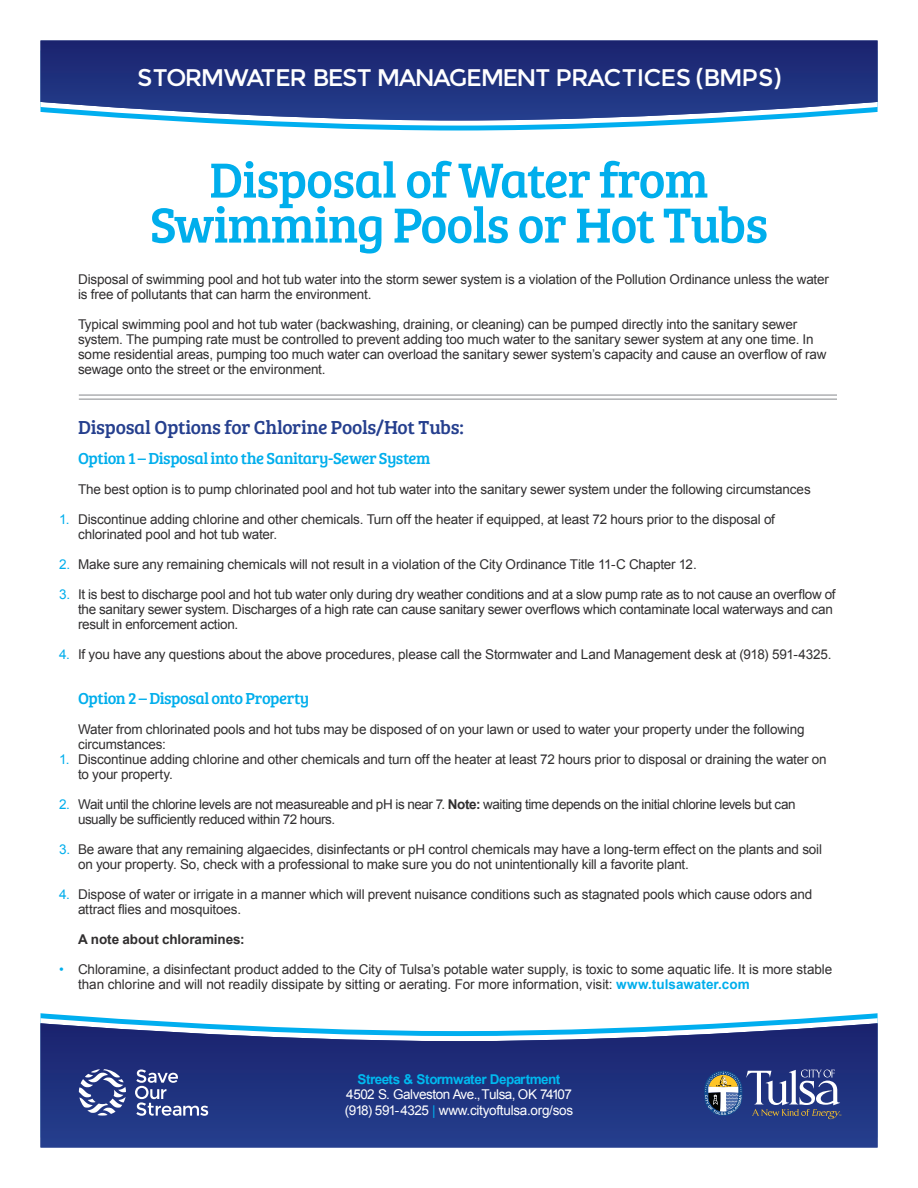
<style>
.page{position:relative;width:918px;height:1188px;background:#fff}
.page>*{position:absolute;margin:0;border:0;box-sizing:border-box;transform-origin:0 0}
.t1{font:51px/45px "Bree Serif";letter-spacing:-.02em;color:#00aeec;text-align:center}
.t2{font:24px "Montserrat";letter-spacing:-.08em;color:#fff}
.Paragraph_Style_1{font:19.5px "Bree Serif";letter-spacing:-.015em;color:#253f8e}
.Paragraph_Style_1-2{font:16.5px "Bree Serif";letter-spacing:-.03em;color:#00aeec}
.Paragraph_Style_1-3{font:13.5px/15px "Arial";letter-spacing:-.015em;color:#312f30}
.Paragraph_Style_1-4{font:13.5px/15px "Arial";letter-spacing:-.035em;color:#312f30}
.t3{font:13.5px "Arial";letter-spacing:-.02em;color:#fff}
.t4{font:13.5px "Arial";letter-spacing:-.04em;color:#fff}
.t5{font:700 13.5px "Arial";letter-spacing:-.04em;color:#00b9ef}
.Paragraph_Style_1-5{font:700 13.5px "Arial";letter-spacing:-.005em;color:#312f30}
.s1{color:#00aeec}
.s2{font-weight:700}
.s3{font-weight:700;color:#00aeec}
</style>
<div class="page">
<svg style="left:270px;top:126px;width:378px;height:5px"></svg>
<svg style="left:157px;top:120px;width:604px;height:6px"></svg>
<svg style="left:41px;top:1018px;width:837px;height:5px"></svg>
<svg style="left:41px;top:40px;width:837px;height:80px;background:#2a3e86"></svg>
<svg style="left:41px;top:1023px;width:837px;height:125px;background:#2f458c"></svg>
<svg style="left:79px;top:1069px;width:47px;height:47px"></svg>
<svg style="left:135px;top:1070px;width:73px;height:46px;background:#4f5e9a"></svg>
<svg style="left:704px;top:1070px;width:137px;height:49px;background:#596793"></svg>
<hr style="left:79px;top:395px;width:758px;height:1px;background:#939598">
<hr style="left:79px;top:399px;width:758px;height:1px;background:#939598">
<p class="t2" style="left:137px;top:63px;width:646px">STORMWATER BEST MANAGEMENT PRACTICES (BMPS)</p>
<p class="t1" style="left:150px;top:155px;width:620px">Disposal of Water from<br>Swimming Pools or Hot Tubs</p>
<p class="Paragraph_Style_1-3" style="left:78px;top:272px;width:752px">Disposal of swimming pool and hot tub water into the storm sewer system is a violation of the Pollution Ordinance unless the water is free of pollutants that can harm the environment.</p>
<p class="Paragraph_Style_1-3" style="left:78px;top:317px;width:750px">Typical swimming pool and hot tub water (backwashing, draining, or cleaning) can be pumped directly into the sanitary sewer system. The pumping rate must be controlled to prevent adding too much water to the sanitary sewer system at any one time. In some residential areas, pumping too much water can overload the sanitary sewer system’s capacity and cause an overflow of raw sewage onto the street or the environment.</p>
<p class="Paragraph_Style_1" style="left:78px;top:413px;width:387px">Disposal Options for Chlorine Pools/Hot Tubs:</p>
<p class="Paragraph_Style_1-2" style="left:78px;top:446px;width:354px">Option 1 – Disposal into the Sanitary-Sewer System</p>
<p class="Paragraph_Style_1-3" style="left:78px;top:482px;width:734px">The best option is to pump chlorinated pool and hot tub water into the sanitary sewer system under the following circumstances</p>
<p class="Paragraph_Style_1-3" style="left:78px;top:512px;width:699px;text-indent:-19px"><span class="s1">1.</span> Discontinue adding chlorine and other chemicals. Turn off the heater if equipped, at least 72 hours prior to the disposal of chlorinated pool and hot tub water.</p>
<p class="Paragraph_Style_1-3" style="left:59px;top:557px;width:639px"><span class="s1">2.</span> Make sure any remaining chemicals will not result in a violation of the City Ordinance Title 11-C Chapter 12.</p>
<p class="Paragraph_Style_1-3" style="left:78px;top:587px;width:759px;text-indent:-19px"><span class="s1">3.</span> It is best to discharge pool and hot tub water only during dry weather conditions and at a slow pump rate as to not cause an overflow of the sanitary sewer system. Discharges of a high rate can cause sanitary sewer overflows which contaminate local waterways and can result in enforcement action.</p>
<p class="Paragraph_Style_1-3" style="left:59px;top:647px;width:774px"><span class="s1">4.</span> If you have any questions about the above procedures, please call the Stormwater and Land Management desk at (918) 591-4325.</p>
<p class="Paragraph_Style_1-2" style="left:78px;top:686px;width:233px">Option 2 – Disposal onto Property</p>
<p class="Paragraph_Style_1-3" style="left:78px;top:722px;width:728px">Water from chlorinated pools and hot tubs may be disposed of on your lawn or used to water your property under the following circumstances:</p>
<p class="Paragraph_Style_1-3" style="left:78px;top:752px;width:750px;text-indent:-19px"><span class="s1">1.</span> Discontinue adding chlorine and other chemicals and turn off the heater at least 72 hours prior to disposal or draining the water on to your property.</p>
<p class="Paragraph_Style_1-4" style="left:78px;top:797px;width:719px;text-indent:-19px"><span class="s1">2.</span> Wait until the chlorine levels are not measureable and pH is near 7. <span class="s2">Note:</span> waiting time depends on the initial chlorine levels but can usually be sufficiently reduced within 72 hours.</p>
<p class="Paragraph_Style_1-3" style="left:78px;top:842px;width:746px;text-indent:-19px"><span class="s1">3.</span> Be aware that any remaining algaecides, disinfectants or pH control chemicals may have a long-term effect on the plants and soil on your property. So, check with a professional to make sure you do not unintentionally kill a favorite plant.</p>
<p class="Paragraph_Style_1-3" style="left:78px;top:887px;width:736px;text-indent:-19px"><span class="s1">4.</span> Dispose of water or irrigate in a manner which will prevent nuisance conditions such as stagnated pools which cause odors and attract flies and mosquitoes.</p>
<p class="Paragraph_Style_1-5" style="left:78px;top:930px;width:168px">A note about chloramines:</p>
<p class="Paragraph_Style_1-3" style="left:78px;top:962px;width:756px;text-indent:-19px"><span class="s1">•</span> Chloramine, a disinfectant product added to the City of Tulsa’s potable water supply, is toxic to some aquatic life. It is more stable than chlorine and will not readily dissipate by sitting or aerating. For more information, visit: <span class="s3">www.tulsawater.com</span></p>
<p class="t5" style="left:358px;top:1070px;width:204px">Streets &amp; Stormwater Department</p>
<p class="t4" style="left:346px;top:1086px;width:227px">4502 S. Galveston Ave., Tulsa, OK 74107</p>
<p class="t3" style="left:345px;top:1101px;width:230px">(918) 591-4325 <span class="s1">|</span> www.cityoftulsa.org/sos</p>
</div>
